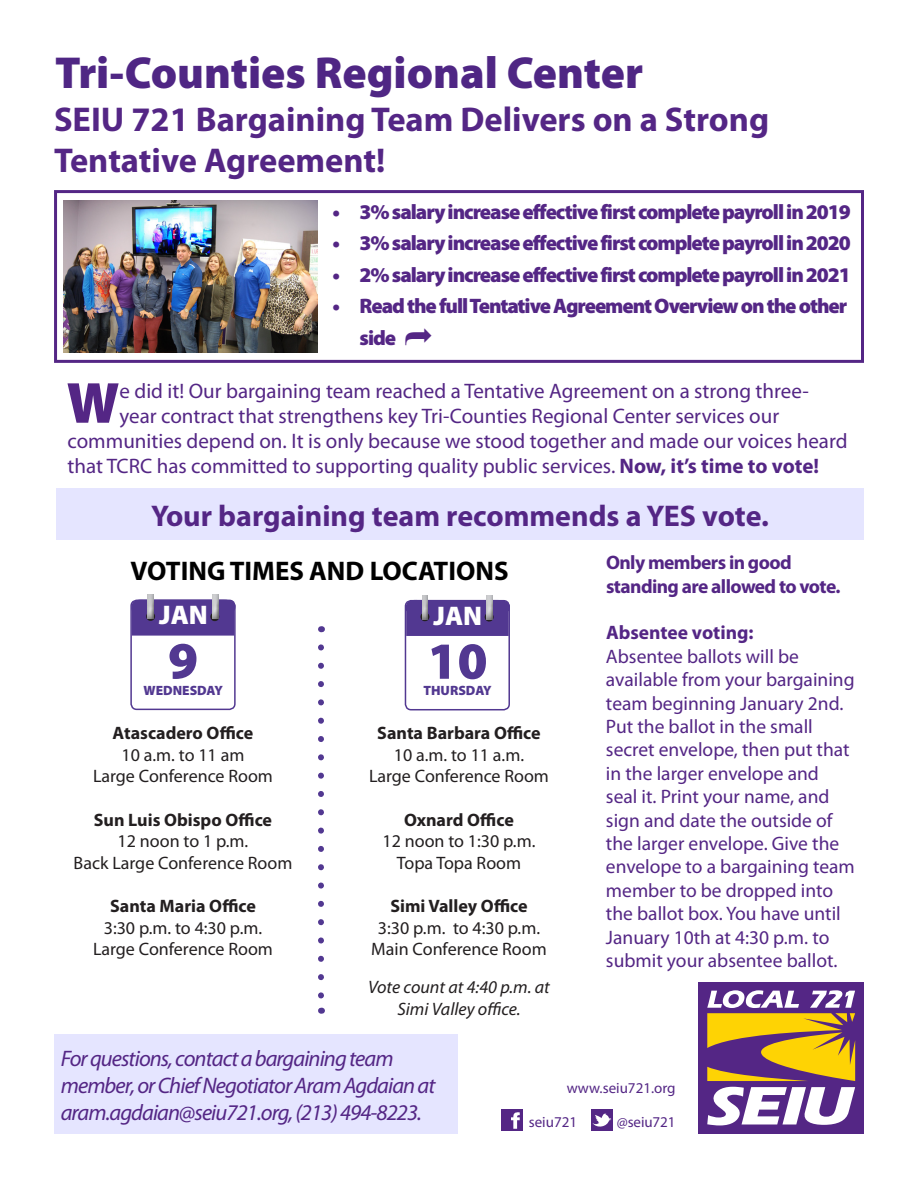
<style>
.page{position:relative;width:918px;height:1188px;background:#fff}
.page>*{position:absolute;margin:0;border:0;box-sizing:border-box;transform-origin:0 0}
.t1{font:900 58.35px "Myriad Pro";color:#542685}
.t2{font:900 52.5px "Myriad Pro";color:#523891}
.t3{font:900 45px "Myriad Pro";color:#4f2684}
.t4{font:700 34.5px/41.4px "Myriad Pro";color:#542685}
.t5{font:700 30px "Myriad Pro";color:#542685}
.t6{font:700 27px "Myriad Pro";color:#000}
.t7{font:900 27px "Myriad Pro";color:#fff}
.t8{font:italic 22.5px/27px "Myriad Pro";letter-spacing:-.04em;color:#542685}
.t9{font:21px "Myriad Pro";color:#542685}
.t10{font:900 21px/31.5px "Myriad Pro";letter-spacing:-.05em;color:#542685}
.t11{font:19.5px/23.4px "Myriad Pro";color:#542685}
.t12{font:700 19.5px/23.4px "Myriad Pro";letter-spacing:-.03em;color:#542685}
.t13{font:700 19.5px "Myriad Pro";color:#542685}
.t14{font:18px "Myriad Pro";color:#231f20}
.t15{font:700 18px "Myriad Pro";color:#231f20}
.t16{font:italic 18px "Myriad Pro";color:#231f20}
.t17{font:15px "Myriad Pro";color:#542685}
.t18{font:900 13.5px "Myriad Pro";color:#523891}
.s1{font-weight:700}
</style>
<div class="page">
<div style="left:698px;top:982px;width:166px;height:152px;background:#542685"></div>
<svg style="left:707px;top:1087px;width:148px;height:39px"></svg>
<svg style="left:707px;top:990px;width:148px;height:91px"></svg>
<div style="left:502px;top:1109px;width:21px;height:22px;background:#542685"></div>
<svg style="left:511px;top:1112px;width:9px;height:17px"></svg>
<div style="left:591px;top:1109px;width:22px;height:22px;background:#542685"></div>
<svg style="left:592px;top:1113px;width:19px;height:14px"></svg>
<div style="left:54px;top:190px;width:810px;height:173px;border:3px solid #542685"></div>
<img style="left:64px;top:200px;width:254px;height:152px">
<div style="left:56px;top:489px;width:808px;height:51px;background:#e5e5ff"></div>
<div style="left:130px;top:600px;width:106px;height:110px;border:2px solid #523891;border-radius:6px"></div>
<div style="left:146px;top:593px;width:9px;height:22px;background:#fff;opacity:.75"></div>
<svg style="left:130px;top:595px;width:106px;height:41px;background:#6a549e"></svg>
<div style="left:211px;top:593px;width:9px;height:22px;background:#fff;opacity:.75"></div>
<div style="left:211px;top:596px;width:9px;height:25px;background:#231f20;opacity:.75"></div>
<div style="left:405px;top:600px;width:105px;height:110px;border:2px solid #523891;border-radius:6px"></div>
<svg style="left:404px;top:595px;width:106px;height:41px;background:#6a549e"></svg>
<div style="left:486px;top:594px;width:9px;height:21px;background:#fff;opacity:.75"></div>
<div style="left:486px;top:596px;width:9px;height:26px;background:#231f20;opacity:.75"></div>
<svg style="left:318px;top:647px;width:6px;height:352px"></svg>
<div style="left:54px;top:1035px;width:403px;height:99px;background:#e5e5ff"></div>
<p class="t3" style="left:55px;top:43px;width:589px">Tri-Counties Regional Center</p>
<p class="t4" style="left:54px;top:97px;width:717px">SEIU 721 Bargaining Team Delivers on a Strong<br>Tentative Agreement!</p>
<p class="t10" style="left:333px;top:195px;width:520px">• 3%salaryincreaseeffectivefirstcompletepayrollin2019</p>
<p class="t10" style="left:333px;top:227px;width:520px">• 3%salaryincreaseeffectivefirstcompletepayrollin2020</p>
<p class="t10" style="left:333px;top:258px;width:520px">• 2%salaryincreaseeffectivefirstcompletepayrollin2021</p>
<p class="t10" style="left:360px;top:290px;width:489px;text-indent:-27px">• ReadthefullTentativeAgreementOverviewontheother side</p>
<p class="t1" style="left:67px;top:364px;width:54px">W</p>
<p class="t9" style="left:120px;top:378px;width:691px">e did it! Our bargaining team reached a Tentative Agreement on a strong three-</p>
<p class="t9" style="left:120px;top:403px;width:661px">year contract that strengthens key Tri-Counties Regional Center services our</p>
<p class="t9" style="left:68px;top:428px;width:782px">communities depend on. It is only because we stood together and made our voices heard</p>
<p class="t9" style="left:68px;top:453px;width:753px">that TCRC has committed to supporting quality public services. <span class="s1">Now, it’s time to vote!</span></p>
<p class="t5" style="left:151px;top:496px;width:619px">Your bargaining team recommends a YES vote.</p>
<p class="t6" style="left:130px;top:553px;width:380px">VOTING TIMES AND LOCATIONS</p>
<p class="t7" style="left:159px;top:597px;width:50px">JAN</p>
<p class="t2" style="left:168px;top:626px;width:32px">9</p>
<p class="t18" style="left:143px;top:681px;width:81px">WEDNESDAY</p>
<p class="t15" style="left:113px;top:721px;width:142px">Atascadero Office</p>
<p class="t14" style="left:122px;top:744px;width:124px">10 a.m. to 11 am</p>
<p class="t14" style="left:93px;top:765px;width:181px">Large Conference Room</p>
<p class="t15" style="left:94px;top:808px;width:180px">Sun Luis Obispo Office</p>
<p class="t14" style="left:118px;top:830px;width:132px">12 noon to 1 p.m.</p>
<p class="t14" style="left:74px;top:852px;width:220px">Back Large Conference Room</p>
<p class="t15" style="left:110px;top:894px;width:147px">Santa Maria Office</p>
<p class="t14" style="left:104px;top:916px;width:160px">3:30 p.m. to 4:30 p.m.</p>
<p class="t14" style="left:93px;top:938px;width:181px">Large Conference Room</p>
<p class="t7" style="left:434px;top:598px;width:50px">JAN</p>
<p class="t2" style="left:427px;top:626px;width:62px">10</p>
<p class="t18" style="left:423px;top:681px;width:70px">THURSDAY</p>
<p class="t15" style="left:377px;top:721px;width:165px">Santa Barbara Office</p>
<p class="t14" style="left:394px;top:744px;width:132px">10 a.m. to 11 a.m.</p>
<p class="t14" style="left:369px;top:765px;width:181px">Large Conference Room</p>
<p class="t15" style="left:404px;top:808px;width:111px">Oxnard Office</p>
<p class="t14" style="left:383px;top:830px;width:154px">12 noon to 1:30 p.m.</p>
<p class="t14" style="left:397px;top:852px;width:126px">Topa Topa Room</p>
<p class="t15" style="left:390px;top:894px;width:139px">Simi Valley Office</p>
<p class="t14" style="left:378px;top:916px;width:164px">3:30 p.m. to 4:30 p.m.</p>
<p class="t14" style="left:371px;top:938px;width:177px">Main Conference Room</p>
<p class="t16" style="left:368px;top:976px;width:183px">Vote count at 4:40 p.m. at</p>
<p class="t16" style="left:397px;top:997px;width:125px">Simi Valley office.</p>
<p class="t12" style="left:606px;top:550px;width:236px">Only members in good standing are allowed to vote.</p>
<p class="t13" style="left:606px;top:620px;width:149px">Absentee voting:</p>
<p class="t11" style="left:606px;top:644px;width:250px">Absentee ballots will be available from your bargaining team beginning January 2nd.<br>Put the ballot in the small secret envelope, then put that in the larger envelope and seal it. Print your name, and sign and date the outside of the larger envelope. Give the envelope to a bargaining team member to be dropped into the ballot box. You have until<br>January 10th at 4:30 p.m. to submit your absentee ballot.</p>
<p class="t8" style="left:61px;top:1044px;width:376px">For questions, contact a bargaining team member, or Chief Negotiator Aram Agdaian at</p>
<p class="t8" style="left:61px;top:1098px;width:363px">aram.agdaian@seiu721.org, (213) 494-8223.</p>
<p class="t17" style="left:567px;top:1079px;width:110px">www.seiu721.org</p>
<p class="t17" style="left:529px;top:1113px;width:50px">seiu721</p>
<p class="t17" style="left:617px;top:1113px;width:60px">@seiu721</p>
</div>
